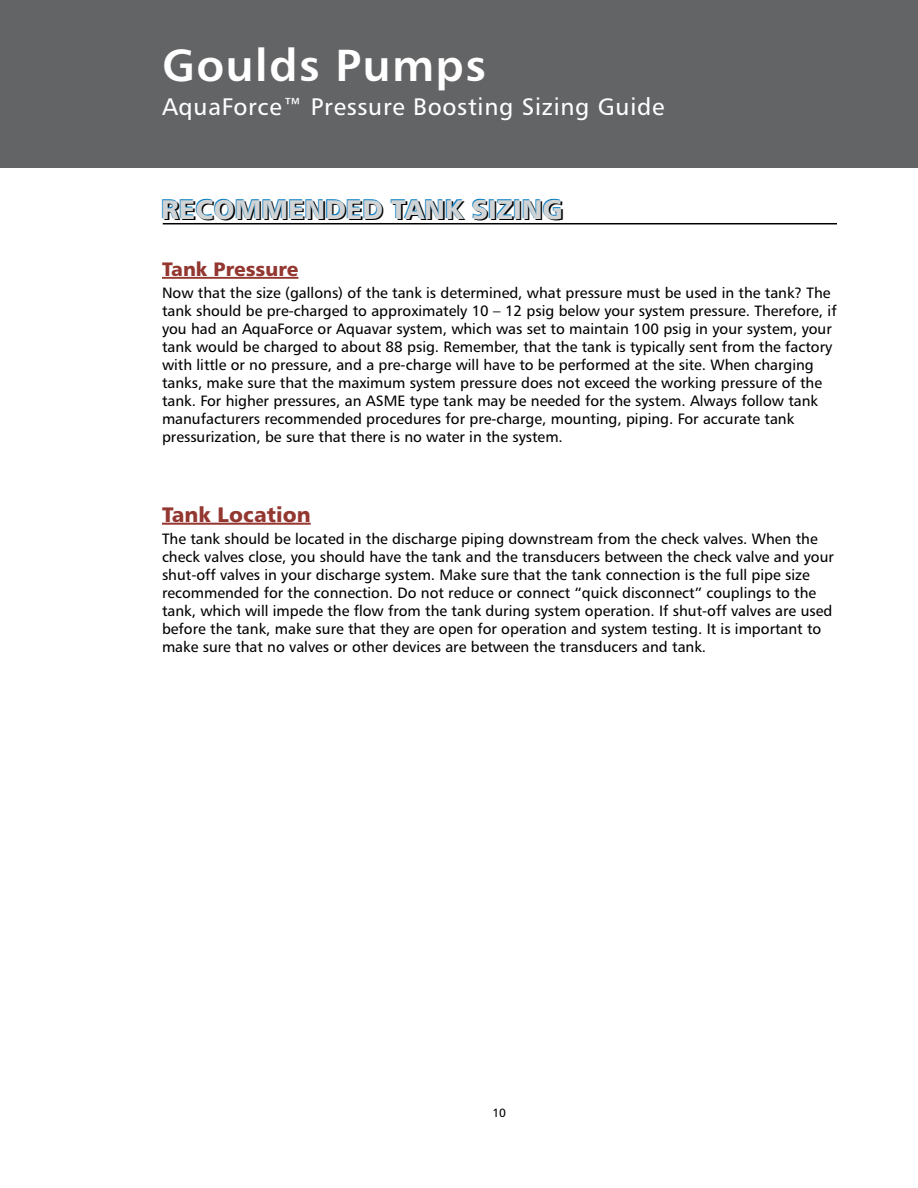
<style>
.page{position:relative;width:918px;height:1188px;background:#fff}
.page>*{position:absolute;margin:0;border:0;box-sizing:border-box;transform-origin:0 0}
.t1{font:45px "Humanist 777 BT Bold B";letter-spacing:.03em;color:#fff}
.t2{font:27px "Humanist 777 BT Black B";color:#000}
.t3{font:24px "Humanist 777 BT Roman B";letter-spacing:.03em;color:#fff}
.t4{font:21px "Humanist 777 BT Black B";color:#943731}
.t5{font:19.5px "Humanist 777 BT Black B";color:#943731}
.t6{font:15px/18px "Humanist 777 BT Roman B";color:#000}
.t7{font:12px "Humanist 777 BT Roman B";color:#000}
</style>
<div class="page">
<div style="left:0;top:0;width:918px;height:168px;background:#636466"></div>
<hr style="left:162px;top:277px;width:136px;height:2px;background:#943731">
<hr style="left:162px;top:523px;width:149px;height:2px;background:#943731">
<hr style="left:163px;top:223px;width:674px;height:1px;background:#000">
<h1 class="t1" style="left:162px;top:37px;width:325px">Goulds Pumps</h1>
<h3 class="t3" style="left:162px;top:91px;width:504px">AquaForce™ Pressure Boosting Sizing Guide</h3>
<h2 class="t2" style="left:163px;top:193px;width:403px">RECOMMENDED TANK SIZING</h2>
<h3 class="t5" style="left:162px;top:256px;width:138px">Tank Pressure</h3>
<p class="t6" style="left:162px;top:284px;width:676px">Now that the size (gallons) of the tank is determined, what pressure must be used in the tank? The tank should be pre-charged to approximately 10 – 12 psig below your system pressure. Therefore, if you had an AquaForce or Aquavar system, which was set to maintain 100 psig in your system, your tank would be charged to about 88 psig. Remember, that the tank is typically sent from the factory with little or no pressure, and a pre-charge will have to be performed at the site. When charging tanks, make sure that the maximum system pressure does not exceed the working pressure of the tank. For higher pressures, an ASME type tank may be needed for the system. Always follow tank manufacturers recommended procedures for pre-charge, mounting, piping. For accurate tank pressurization, be sure that there is no water in the system.</p>
<h3 class="t4" style="left:162px;top:501px;width:150px">Tank Location</h3>
<p class="t6" style="left:162px;top:530px;width:674px">The tank should be located in the discharge piping downstream from the check valves. When the check valves close, you should have the tank and the transducers between the check valve and your shut-off valves in your discharge system. Make sure that the tank connection is the full pipe size recommended for the connection. Do not reduce or connect “quick disconnect” couplings to the tank, which will impede the flow from the tank during system operation. If shut-off valves are used before the tank, make sure that they are open for operation and system testing. It is important to make sure that no valves or other devices are between the transducers and tank.</p>
<p class="t7" style="left:492px;top:1105px;width:15px">10</p>
</div>
